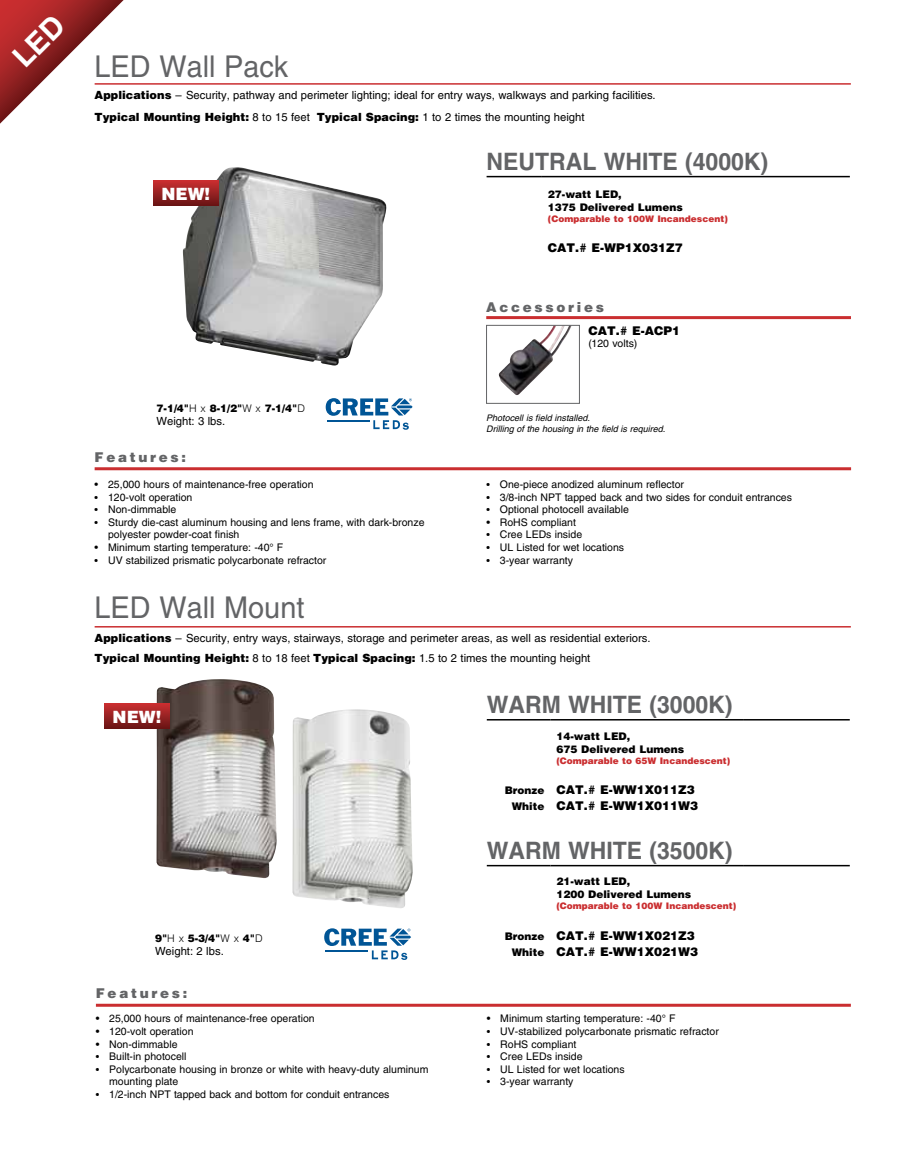
<style>
.page{position:relative;width:905px;height:1175px;background:#fff}
.page>*{position:absolute;margin:0;border:0;box-sizing:border-box;transform-origin:0 0}
.t1{font:30px "Helvetica";color:#636466;scale:.96 1}
.t2{font:700 24px "Helvetica";color:#636466;scale:.96 1}
.t3{font:900 16.95px "Helvetica";color:#fff}
.t4{font:900 13.5px "Helvetica";letter-spacing:.2em;color:#636466}
.t5{font:900 12px/16.5px "Helvetica";color:#000}
.t6{font:11.25px/21.8px "Helvetica";color:#000}
.t7{font:10.5px/12.6px "Helvetica";color:#000}
.t8{font:900 10.5px/12.6px "Helvetica";color:#000}
.t9{font:900 9px "Helvetica";color:#ca2e30}
.t10{font:italic 9px/10.8px "Helvetica";color:#000}
.s1{font-weight:900}
.s2{font-weight:300}
.s3{font-size:9.75px}
</style>
<div class="page">
<hr style="left:95px;top:83px;width:756px;height:2px;background:#ca2e30">
<hr style="left:486px;top:176px;width:56px;height:1px;background:#000">
<hr style="left:542px;top:176px;width:202px;height:1px;background:#000">
<hr style="left:744px;top:176px;width:106px;height:1px;background:#000">
<hr style="left:95px;top:626px;width:756px;height:1px;background:#ca2e30">
<hr style="left:95px;top:467px;width:756px;height:3px;background:#ca2e30">
<hr style="left:486px;top:316px;width:365px;height:3px;background:#ca2e30">
<img style="left:499px;top:327px;width:72px;height:68px">
<div style="left:486px;top:325px;width:94px;height:78px;border:1px solid #636466"></div>
<svg style="left:326px;top:398px;width:87px;height:32px"></svg>
<hr style="left:327px;top:420px;width:42px;height:1px;background:#005596">
<hr style="left:96px;top:1003px;width:755px;height:3px;background:#ca2e30">
<hr style="left:487px;top:719px;width:63px;height:1px;background:#000">
<hr style="left:550px;top:719px;width:194px;height:1px;background:#000">
<hr style="left:744px;top:719px;width:106px;height:1px;background:#000">
<hr style="left:487px;top:865px;width:63px;height:1px;background:#000">
<hr style="left:550px;top:865px;width:194px;height:1px;background:#000">
<hr style="left:744px;top:865px;width:106px;height:1px;background:#000">
<img style="left:183px;top:167px;width:204px;height:198px">
<svg style="left:324px;top:928px;width:87px;height:32px"></svg>
<hr style="left:325px;top:950px;width:43px;height:1px;background:#005596">
<img style="left:156px;top:679px;width:121px;height:199px">
<img style="left:292px;top:709px;width:121px;height:199px">
<div style="left:153px;top:180px;width:65px;height:26px;background:linear-gradient(to bottom,#cb3031,#6b1515)"></div>
<svg style="left:104px;top:703px;width:66px;height:25px;background:#9a2223"></svg>
<svg style="left:0;top:0;width:124px;height:124px"></svg>
<p class="t1" style="left:95px;top:49px;width:203px">LED Wall Pack</p>
<p class="t6" style="left:95px;top:84px;width:562px"><span class="s1">applications</span> – Security, pathway and perimeter lighting; ideal for entry ways, walkways and parking facilities. <span class="s1">typical Mounting height:</span> 8 to 15 feet <span class="s1">typical spacing:</span> 1 to 2 times the mounting height</p>
<p class="t3" style="left:161px;top:183px;width:50px">New!</p>
<p class="t8" style="left:156px;top:401px;width:150px">7-1/4"<span class="s2">H x</span> 8-1/2"<span class="s2">W x</span> 7-1/4"<span class="s2">D</span></p>
<p class="t6" style="left:156px;top:410px;width:70px">Weight: 3 lbs.</p>
<p class="t4" style="left:95px;top:448px;width:93px">Features:</p>
<p class="t7" style="left:95px;top:478px;width:220px">• 25,000 hours of maintenance-free operation</p>
<p class="t7" style="left:95px;top:490px;width:99px"><span class="s3">•</span> 120-volt operation</p>
<p class="t7" style="left:95px;top:503px;width:83px"><span class="s3">•</span> Non-dimmable</p>
<p class="t7" style="left:108px;top:515px;width:318px;text-indent:-14px"><span class="s3">•</span> Sturdy die-cast aluminum housing and lens frame, with dark-bronze polyester powder-coat finish</p>
<p class="t7" style="left:95px;top:541px;width:190px">• Minimum starting temperature: -40° F</p>
<p class="t7" style="left:95px;top:553px;width:233px"><span class="s3">•</span> UV stabilized prismatic polycarbonate refractor</p>
<p class="t2" style="left:486px;top:147px;width:295px">NEUTRAL WHITE (4000K)</p>
<p class="t8" style="left:548px;top:188px;width:136px">27-watt Led,<br>1375 delivered Lumens</p>
<p class="t9" style="left:548px;top:213px;width:181px">(Comparable to 100w incandescent)</p>
<p class="t5" style="left:548px;top:239px;width:136px">Cat.# e-wp1X031Z7</p>
<p class="t4" style="left:486px;top:298px;width:119px">accessories</p>
<p class="t5" style="left:588px;top:322px;width:93px">Cat.# e-aCp1</p>
<p class="t7" style="left:588px;top:337px;width:50px">(120 volts)</p>
<p class="t10" style="left:486px;top:412px;width:181px">Photocell is field installed.<br>Drilling of the housing in the field is required.</p>
<p class="t7" style="left:486px;top:478px;width:199px"><span class="s3">•</span> One-piece anodized aluminum reflector</p>
<p class="t7" style="left:486px;top:490px;width:307px"><span class="s3">•</span> 3/8-inch NPT tapped back and two sides for conduit entrances</p>
<p class="t7" style="left:486px;top:503px;width:144px"><span class="s3">•</span> Optional photocell available</p>
<p class="t7" style="left:486px;top:515px;width:91px">• RoHS compliant</p>
<p class="t7" style="left:486px;top:528px;width:97px"><span class="s3">•</span> Cree LEDs inside</p>
<p class="t7" style="left:486px;top:541px;width:139px"><span class="s3">•</span> UL Listed for wet locations</p>
<p class="t7" style="left:486px;top:553px;width:88px"><span class="s3">•</span> 3-year warranty</p>
<p class="t1" style="left:95px;top:590px;width:220px">LED Wall Mount</p>
<p class="t6" style="left:95px;top:627px;width:557px;line-height:20.2px"><span class="s1">applications</span> – Security, entry ways, stairways, storage and perimeter areas, as well as residential exteriors. <span class="s1">typical Mounting height:</span> 8 to 18 feet <span class="s1">typical spacing:</span> 1.5 to 2 times the mounting height</p>
<p class="t3" style="left:113px;top:705px;width:50px">New!</p>
<p class="t8" style="left:155px;top:931px;width:109px">9"<span class="s2">H x</span> 5-3/4"<span class="s2">W x</span> 4"<span class="s2">D</span></p>
<p class="t6" style="left:155px;top:939px;width:70px">Weight: 2 lbs.</p>
<p class="t4" style="left:96px;top:984px;width:93px">Features:</p>
<p class="t7" style="left:96px;top:1012px;width:220px">• 25,000 hours of maintenance-free operation</p>
<p class="t7" style="left:96px;top:1025px;width:99px">• 120-volt operation</p>
<p class="t7" style="left:96px;top:1037px;width:83px">• Non-dimmable</p>
<p class="t7" style="left:96px;top:1050px;width:92px"><span class="s3">•</span> Built-in photocell</p>
<p class="t7" style="left:109px;top:1062px;width:321px;text-indent:-14px"><span class="s3">•</span> Polycarbonate housing in bronze or white with heavy-duty aluminum mounting plate</p>
<p class="t7" style="left:96px;top:1088px;width:295px"><span class="s3">•</span> 1/2-inch NPT tapped back and bottom for conduit entrances</p>
<p class="t2" style="left:487px;top:690px;width:258px">WARM WHITE (3000K)</p>
<p class="t8" style="left:505px;top:781px;width:41px;line-height:16.5px;text-align:right">Bronze white</p>
<p class="t8" style="left:556px;top:730px;width:129px">14-watt Led,<br>675 delivered Lumens</p>
<p class="t9" style="left:556px;top:755px;width:175px">(Comparable to 65w incandescent)</p>
<p class="t5" style="left:556px;top:781px;width:143px">Cat.# e-ww1X011Z3<br>Cat.# e-ww1X011w3</p>
<p class="t2" style="left:487px;top:836px;width:258px">WARM WHITE (3500K)</p>
<p class="t8" style="left:505px;top:927px;width:41px;line-height:16.5px;text-align:right">Bronze white</p>
<p class="t8" style="left:556px;top:874px;width:136px">21-watt Led,<br>1200 delivered Lumens</p>
<p class="t9" style="left:556px;top:899px;width:181px">(Comparable to 100w incandescent)</p>
<p class="t5" style="left:556px;top:926px;width:143px">Cat.# e-ww1X021Z3<br>Cat.# e-ww1X021w3</p>
<p class="t7" style="left:487px;top:1012px;width:190px">• Minimum starting temperature: -40° F</p>
<p class="t7" style="left:487px;top:1025px;width:234px"><span class="s3">•</span> UV-stabilized polycarbonate prismatic refractor</p>
<p class="t7" style="left:487px;top:1037px;width:91px"><span class="s3">•</span> RoHS compliant</p>
<p class="t7" style="left:487px;top:1050px;width:97px"><span class="s3">•</span> Cree LEDs inside</p>
<p class="t7" style="left:487px;top:1062px;width:139px"><span class="s3">•</span> UL Listed for wet locations</p>
<p class="t7" style="left:487px;top:1075px;width:88px"><span class="s3">•</span> 3-year warranty</p>
</div>
